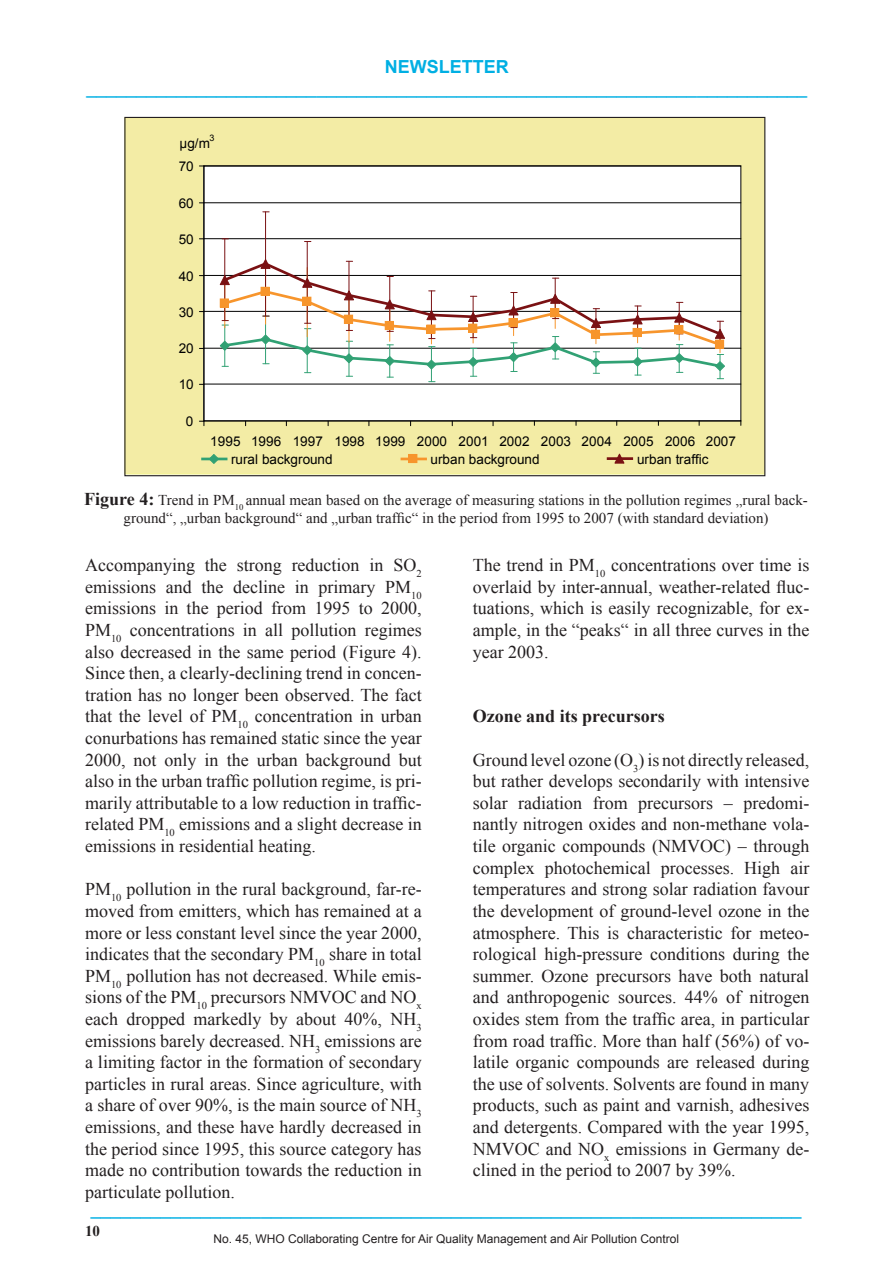
<style>
.page{position:relative;width:893px;height:1263px;background:#fff}
.page>*{position:absolute;margin:0;border:0;box-sizing:border-box;transform-origin:0 0}
.t1{font:18px/21.6px "Times New Roman";color:#231f20;text-align:justify}
.t2{font:18px "Arial";color:#00afe3}
.t3{font:700 18px "Times New Roman";color:#231f20}
.t4{font:700 18px "Arial";color:#00afe3}
.t5{font:15px/18px "Times New Roman";color:#231f20;text-align:center}
.t6{font:700 15px "Times New Roman";color:#231f20}
.t7{font:13.5px "Arial";letter-spacing:.005em;color:#000}
.t8{font:12px "Arial";color:#231f20}
.t9{font:9px "Arial";color:#000}
.s1{font-weight:700;font-size:18px}
</style>
<div class="page">
<svg style="left:126px;top:119px;width:637px;height:355px"></svg>
<p class="t4" style="left:385px;top:54px;width:126px">NEWSLETTER</p>
<p class="t2" style="left:86px;top:76px;width:722px">________________________________________________________________________</p>
<p class="t9" style="left:209px;top:132px;width:7px">3</p>
<p class="t7" style="left:180px;top:134px;width:32px">µg/m</p>
<p class="t7" style="left:179px;top:158px;width:17px">70</p>
<p class="t7" style="left:179px;top:194px;width:17px">60</p>
<p class="t7" style="left:179px;top:230px;width:17px">50</p>
<p class="t7" style="left:179px;top:267px;width:17px">40</p>
<p class="t7" style="left:179px;top:303px;width:17px">30</p>
<p class="t7" style="left:179px;top:340px;width:17px">20</p>
<p class="t7" style="left:179px;top:376px;width:17px">10</p>
<p class="t7" style="left:186px;top:413px;width:9px">0</p>
<p class="t7" style="left:210px;top:432px;width:527px">1995 1996 1997 1998 1999 2000 2001 2002 2003 2004 2005 2006 2007</p>
<p class="t7" style="left:231px;top:450px;width:103px">rural background</p>
<p class="t7" style="left:430px;top:450px;width:111px">urban background</p>
<p class="t7" style="left:637px;top:450px;width:73px">urban traffic</p>
<p class="t5" style="left:84px;top:491px;width:725px"><span class="s1">Figure 4:</span> Trend in PM<sub>10</sub> annual mean based on the average of measuring stations in the pollution regimes „rural back&shy;ground“, „urban background“ and „urban traffic“ in the period from 1995 to 2007 (with standard deviation)</p>
<p class="t1" style="left:85px;top:554px;width:338px">Accompanying the strong reduction in SO<sub>2 </sub>emissions and the decline in primary PM<sub>10 </sub>emissions in the period from 1995 to 2000, PM<sub>10</sub> concentrations in all pollution regimes also decreased in the same period (Figure 4).<br>Since then, a clearly-declining trend in concen&shy;tration has no longer been observed. The fact that the level of PM<sub>10</sub> concentration in urban conurbations has remained static since the year 2000, not only in the urban background but also in the urban traffic pollution regime, is pri&shy;marily attributable to a low reduction in traffic&shy;related PM<sub>10</sub> emissions and a slight decrease in emissions in residential heating.</p>
<p class="t1" style="left:85px;top:878px;width:338px">PM<sub>10</sub> pollution in the rural background, far-re&shy;moved from emitters, which has remained at a more or less constant level since the year 2000, indicates that the secondary PM<sub>10</sub> share in total PM<sub>10</sub> pollution has not decreased. While emis&shy;sions of the PM<sub>10</sub> precursors NMVOC and NO<sub>x </sub>each dropped markedly by about 40%, NH<sub>3 </sub>emissions barely decreased. NH<sub>3</sub> emissions are a limiting factor in the formation of secondary particles in rural areas. Since agriculture, with a share of over 90%, is the main source of NH<sub>3 </sub>emissions, and these have hardly decreased in the period since 1995, this source category has made no contribution towards the reduction in particulate pollution.</p>
<p class="t1" style="left:473px;top:554px;width:338px">The trend in PM<sub>10</sub> concentrations over time is overlaid by inter-annual, weather-related fluc&shy;tuations, which is easily recognizable, for ex&shy;ample, in the “peaks“ in all three curves in the year 2003.</p>
<p class="t3" style="left:473px;top:704px;width:194px">Ozone and its precursors</p>
<p class="t1" style="left:473px;top:748px;width:338px">Ground level ozone (O<sub>3</sub>) is not directly released, but rather develops secondarily with intensive solar radiation from precursors – predomi&shy;nantly nitrogen oxides and non-methane vola&shy;tile organic compounds (NMVOC) – through complex photochemical processes. High air temperatures and strong solar radiation favour the development of ground-level ozone in the atmosphere. This is characteristic for meteo&shy;rological high-pressure conditions during the summer. Ozone precursors have both natural and anthropogenic sources. 44% of nitrogen oxides stem from the traffic area, in particular from road traffic. More than half (56%) of vo&shy;latile organic compounds are released during the use of solvents. Solvents are found in many products, such as paint and varnish, adhesives and detergents. Compared with the year 1995, NMVOC and NO<sub>x</sub> emissions in Germany de&shy;clined in the period to 2007 by 39%.</p>
<p class="t2" style="left:91px;top:1196px;width:712px">_______________________________________________________________________</p>
<p class="t8" style="left:213px;top:1231px;width:467px">No. 45, WHO Collaborating Centre for Air Quality Management and Air Pollution Control</p>
<p class="t6" style="left:85px;top:1221px;width:16px">10</p>
</div>
